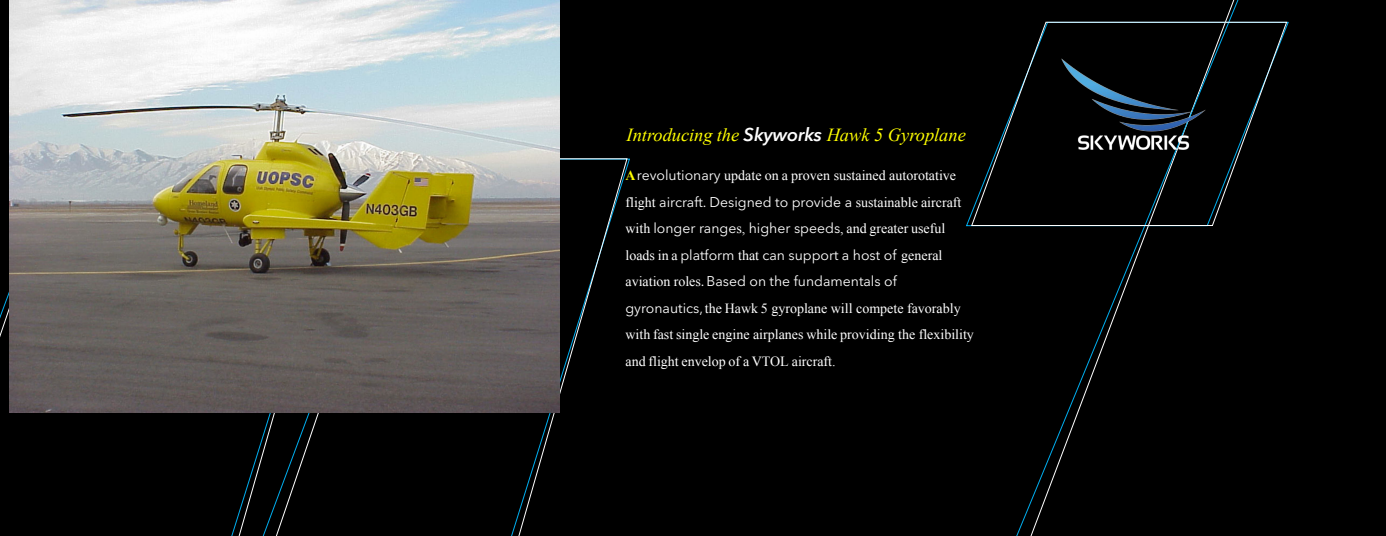
<style>
.page{position:relative;width:1386px;height:536px;background:#fff}
.page>*{position:absolute;margin:0;border:0;box-sizing:border-box;transform-origin:0 0}
.t1{font:italic 18.38px "Times New Roman";color:#ff0}
.t2{font:14px/26.4px "Times New Roman";color:#fff}
.t3{font:14px/26.4px "Avenir Next";color:#fff}
.s1{font-family:"Avenir Next";font-weight:600;color:#fff}
.s2{font-weight:700;color:#ff0}
.s3{font-family:"Avenir Next"}
.s4{font-family:"Times New Roman"}
</style>
<div class="page">
<div style="left:693px;top:0;width:693px;height:536px;background:#000"></div>
<div style="left:0;top:0;width:693px;height:536px;background:#000"></div>
<svg style="left:231px;top:158px;width:397px;height:378px"></svg>
<svg style="left:1013px;top:0;width:226px;height:536px"></svg>
<svg style="left:971px;top:21px;width:317px;height:205px"></svg>
<img style="left:10px;top:0;width:549px;height:412px">
<img style="left:1053px;top:23px;width:162px;height:162px">
<h1 class="t1" style="left:627px;top:124px;width:341px">Introducing the <span class="s1">Skyworks</span> Hawk 5 Gyroplane</h1>
<p class="t2" style="left:625px;top:162px;width:332px"><span class="s2">A</span><span class="s3">revolutionary</span> update on a proven sustained autorotative</p>
<p class="t3" style="left:625px;top:189px;width:338px"><span class="s4">flight</span> aircraft. Designed to provide a <span class="s4">sustainable aircraft</span></p>
<p class="t2" style="left:625px;top:215px;width:321px">with <span class="s3">longer range</span>s, <span class="s3">higher speeds</span>, and greater useful</p>
<p class="t3" style="left:625px;top:242px;width:319px"><span class="s4">loads in a</span> platform <span class="s4">that</span> can support a host of <span class="s4">general aviation roles</span>.Based on the fundamentals of</p>
<p class="t2" style="left:625px;top:294px;width:350px"><span class="s3">gyronautics,</span>the Hawk 5 gyroplane will compete favorably with fast single engine airplanes while providing the flexibility and flight envelop of a VTOL aircraft.</p>
</div>
